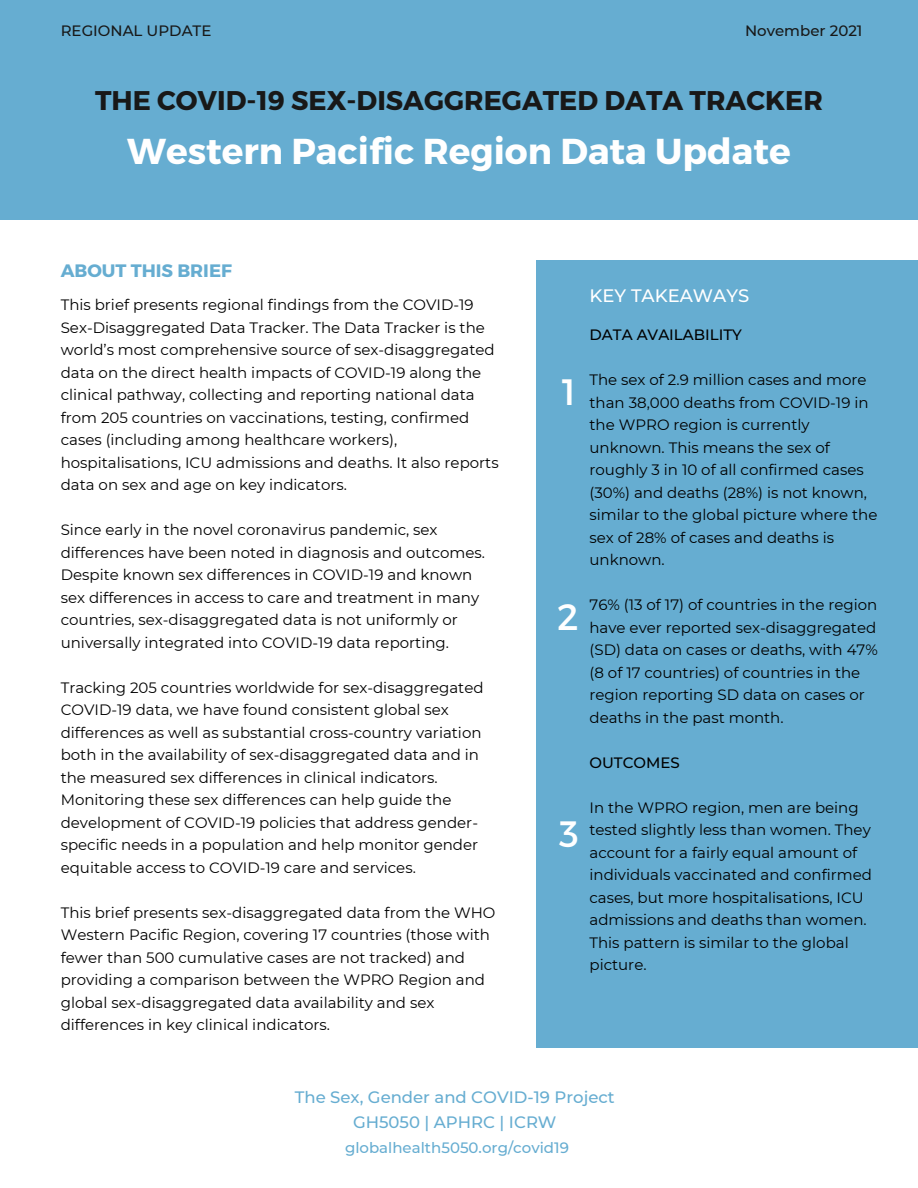
<style>
.page{position:relative;width:918px;height:1188px;background:#fff}
.page>*{position:absolute;margin:0;border:0;box-sizing:border-box;transform-origin:0 0}
.t1{font:36.6px "Montserrat";color:#fff}
.t2{font:700 36px "Montserrat";color:#fff}
.t3{font:700 27px "Montserrat";color:#181818}
.t4{font:700 18px "Montserrat";color:#66add1}
.t5{font:500 18px "Montserrat";color:#fff}
.t6{font:500 16.5px "Montserrat";color:#66add1}
.t7{font:15px/22.5px "Montserrat";color:#000}
.t8{font:500 15px "Montserrat";color:#66add1}
.t9{font:500 15px "Montserrat";color:#181818}
.t10{font:500 15px "Montserrat";color:#000}
</style>
<div class="page">
<div style="left:0;top:0;width:918px;height:219px;background:#66add1"></div>
<div style="left:537px;top:260px;width:381px;height:788px;background:#66add1"></div>
<p class="t9" style="left:61px;top:22px;width:152px">REGIONAL UPDATE</p>
<p class="t9" style="left:745px;top:22px;width:119px">November 2021</p>
<p class="t3" style="left:95px;top:83px;width:729px">THE COVID-19 SEX-DISAGGREGATED DATA TRACKER</p>
<p class="t2" style="left:127px;top:128px;width:665px">Western Pacific Region Data Update</p>
<p class="t4" style="left:61px;top:259px;width:173px">ABOUT THIS BRIEF</p>
<p class="t7" style="left:61px;top:294px;width:439px">This brief presents regional findings from the COVID-19<br>Sex-Disaggregated Data Tracker. The Data Tracker is the world’s most comprehensive source of sex-disaggregated data on the direct health impacts of COVID-19 along the clinical pathway, collecting and reporting national data from 205 countries on vaccinations, testing, confirmed cases (including among healthcare workers), hospitalisations, ICU admissions and deaths. It also reports data on sex and age on key indicators.</p>
<p class="t7" style="left:61px;top:519px;width:426px">Since early in the novel coronavirus pandemic, sex differences have been noted in diagnosis and outcomes.<br>Despite known sex differences in COVID-19 and known sex differences in access to care and treatment in many countries, sex-disaggregated data is not uniformly or universally integrated into COVID-19 data reporting.</p>
<p class="t7" style="left:61px;top:676px;width:424px">Tracking 205 countries worldwide for sex-disaggregated COVID-19 data, we have found consistent global sex differences as well as substantial cross-country variation both in the availability of sex-disaggregated data and in the measured sex differences in clinical indicators.<br>Monitoring these sex differences can help guide the development of COVID-19 policies that address gender&shy;specific needs in a population and help monitor gender equitable access to COVID-19 care and services.</p>
<p class="t7" style="left:61px;top:901px;width:436px">This brief presents sex-disaggregated data from the WHO Western Pacific Region, covering 17 countries (those with fewer than 500 cumulative cases are not tracked) and providing a comparison between the WPRO Region and global sex-disaggregated data availability and sex differences in key clinical indicators.</p>
<p class="t1" style="left:562px;top:369px;width:16px">1</p>
<p class="t1" style="left:557px;top:593px;width:23px">2</p>
<p class="t1" style="left:559px;top:810px;width:21px">3</p>
<p class="t5" style="left:590px;top:284px;width:161px">KEY TAKEAWAYS</p>
<p class="t10" style="left:590px;top:326px;width:154px">DATA AVAILABILITY</p>
<p class="t7" style="left:590px;top:369px;width:289px">The sex of 2.9 million cases and more than 38,000 deaths from COVID-19 in the WPRO region is currently unknown. This means the sex of roughly 3 in 10 of all confirmed cases (30%) and deaths (28%) is not known, similar to the global picture where the sex of 28% of cases and deaths is unknown.</p>
<p class="t7" style="left:590px;top:594px;width:290px">76% (13 of 17) of countries in the region have ever reported sex-disaggregated (SD) data on cases or deaths, with 47% (8 of 17 countries) of countries in the region reporting SD data on cases or deaths in the past month.</p>
<p class="t10" style="left:590px;top:753px;width:92px">OUTCOMES</p>
<p class="t7" style="left:590px;top:796px;width:284px">In the WPRO region, men are being tested slightly less than women. They account for a fairly equal amount of individuals vaccinated and confirmed cases, but more hospitalisations, ICU admissions and deaths than women.<br>This pattern is similar to the global picture.</p>
<p class="t6" style="left:295px;top:1087px;width:321px">The Sex, Gender and COVID-19 Project</p>
<p class="t6" style="left:353px;top:1112px;width:205px">GH5050 | APHRC | ICRW</p>
<p class="t8" style="left:345px;top:1138px;width:225px">globalhealth5050.org/covid19</p>
</div>
